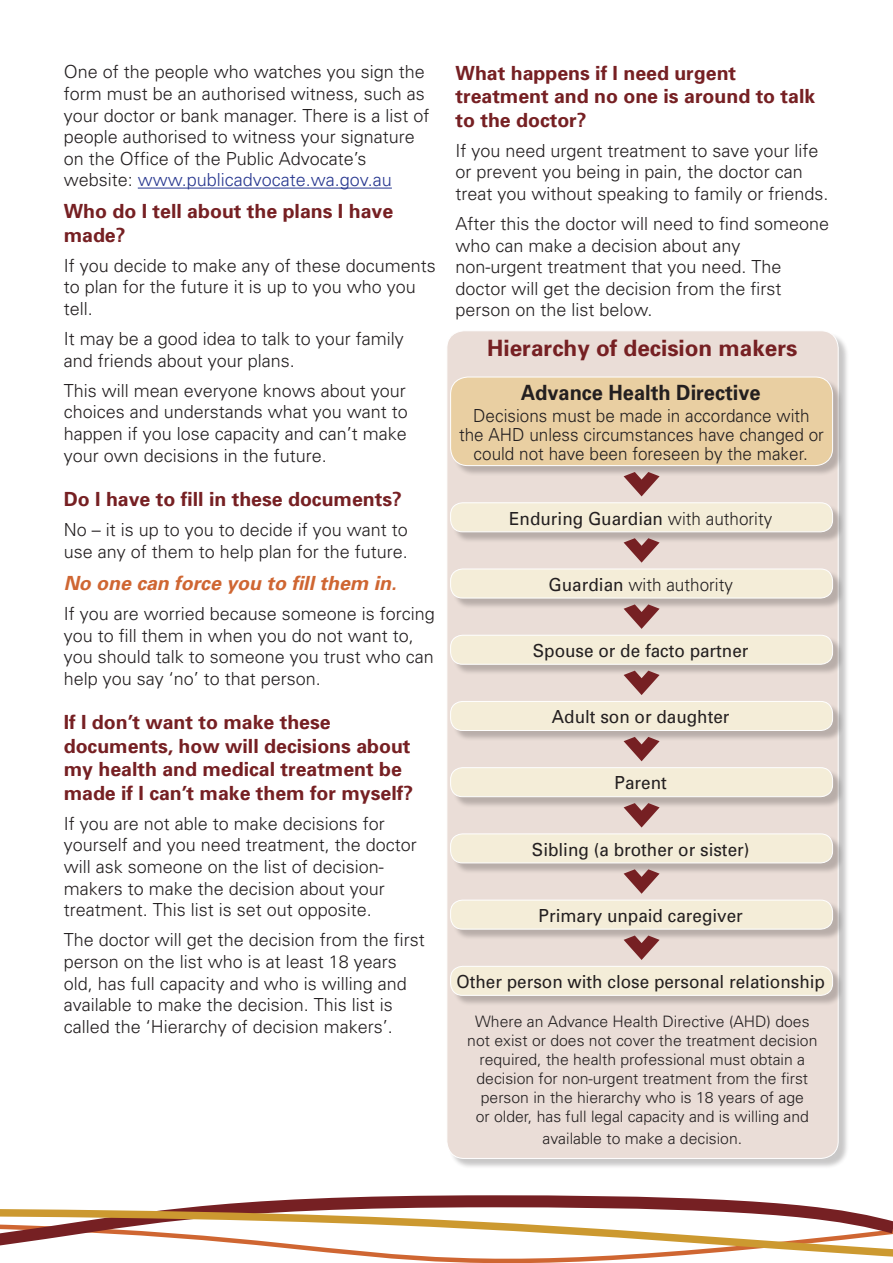
<style>
.page{position:relative;width:893px;height:1263px;background:#fff}
.page>*{position:absolute;margin:0;border:0;box-sizing:border-box;transform-origin:0 0}
.t1{font:700 22.5px "Univers";color:#762023}
.t2{font:700 21px "Univers";color:#231f20;scale:.95 1}
.t3{font:700 19.5px/23.4px "Univers";color:#762023}
.t4{font:italic 700 19.5px "Univers";color:#cf6632}
.t5{font:300 18px/21.6px "Univers";color:#231f20}
.t6{font:18px "Univers";color:#231f20;scale:.95 1}
.t7{font:300 18px/18.9px "Univers";color:#231f20;text-align:center;scale:.95 1}
.t8{font:300 15.75px/18.9px "Univers";color:#231f20;text-align:center}
.s1{color:#283890}
.s2{font-weight:300}
.s3{font-weight:400}
</style>
<div class="page">
<div style="left:448px;top:332px;width:401px;height:838px;background:#231f20;opacity:.25"></div>
<div style="left:447px;top:331px;width:391px;height:827px;background:#eaddd7;border-radius:17px"></div>
<hr style="left:138px;top:188px;width:254px;height:1px;background:#283890">
<div style="left:452px;top:378px;width:392px;height:99px;background:#231f20;opacity:.25"></div>
<div style="left:451px;top:377px;width:382px;height:89px;background:#e9cfa2;border-radius:17px"></div>
<div style="left:450px;top:377px;width:383px;height:89px;border:1px solid #fff;border-radius:17px"></div>
<svg style="left:624px;top:472px;width:36px;height:24px"></svg>
<div style="left:452px;top:504px;width:392px;height:39px;background:#231f20;opacity:.25"></div>
<div style="left:451px;top:503px;width:382px;height:29px;background:#f4edd8;border-radius:12px"></div>
<div style="left:450px;top:502px;width:383px;height:30px;border:1px solid #fff;border-radius:12px"></div>
<svg style="left:624px;top:538px;width:36px;height:25px"></svg>
<div style="left:452px;top:570px;width:392px;height:39px;background:#231f20;opacity:.25"></div>
<div style="left:451px;top:569px;width:382px;height:29px;background:#f4edd8;border-radius:12px"></div>
<div style="left:450px;top:569px;width:383px;height:29px;border:1px solid #fff;border-radius:12px"></div>
<svg style="left:624px;top:604px;width:36px;height:25px"></svg>
<div style="left:452px;top:636px;width:392px;height:39px;background:#231f20;opacity:.25"></div>
<div style="left:451px;top:635px;width:382px;height:29px;background:#f4edd8;border-radius:12px"></div>
<div style="left:450px;top:635px;width:383px;height:30px;border:1px solid #fff;border-radius:12px"></div>
<svg style="left:624px;top:671px;width:36px;height:24px"></svg>
<div style="left:452px;top:703px;width:392px;height:39px;background:#231f20;opacity:.25"></div>
<div style="left:451px;top:701px;width:382px;height:29px;background:#f4edd8;border-radius:12px"></div>
<div style="left:450px;top:701px;width:383px;height:30px;border:1px solid #fff;border-radius:12px"></div>
<svg style="left:624px;top:737px;width:36px;height:24px"></svg>
<div style="left:452px;top:769px;width:392px;height:39px;background:#231f20;opacity:.25"></div>
<div style="left:451px;top:768px;width:382px;height:29px;background:#f4edd8;border-radius:12px"></div>
<div style="left:450px;top:767px;width:383px;height:30px;border:1px solid #fff;border-radius:12px"></div>
<svg style="left:624px;top:803px;width:36px;height:24px"></svg>
<div style="left:452px;top:835px;width:392px;height:39px;background:#231f20;opacity:.25"></div>
<div style="left:451px;top:834px;width:382px;height:29px;background:#f4edd8;border-radius:12px"></div>
<div style="left:450px;top:833px;width:383px;height:30px;border:1px solid #fff;border-radius:12px"></div>
<svg style="left:624px;top:869px;width:36px;height:25px"></svg>
<div style="left:452px;top:901px;width:392px;height:39px;background:#231f20;opacity:.25"></div>
<div style="left:451px;top:900px;width:382px;height:29px;background:#f4edd8;border-radius:12px"></div>
<div style="left:450px;top:900px;width:383px;height:29px;border:1px solid #fff;border-radius:12px"></div>
<svg style="left:624px;top:935px;width:36px;height:25px"></svg>
<div style="left:452px;top:968px;width:392px;height:38px;background:#231f20;opacity:.25"></div>
<div style="left:451px;top:966px;width:382px;height:29px;background:#f4edd8;border-radius:12px"></div>
<div style="left:450px;top:966px;width:383px;height:30px;border:1px solid #fff;border-radius:12px"></div>
<svg style="left:226px;top:1195px;width:559px;height:68px"></svg>
<svg style="left:0;top:1204px;width:893px;height:57px"></svg>
<p class="t5" style="left:64px;top:61px;width:367px">One of the people who watches you sign the form must be an authorised witness, such as your doctor or bank manager. There is a list of people authorised to witness your signature on the Office of the Public Advocate’s website: <span class="s1">www.publicadvocate.wa.gov.au</span></p>
<p class="t3" style="left:64px;top:199px;width:331px">Who do I tell about the plans I have made?</p>
<p class="t5" style="left:64px;top:254px;width:374px">If you decide to make any of these documents to plan for the future it is up to you who you tell.</p>
<p class="t5" style="left:64px;top:327px;width:342px">It may be a good idea to talk to your family and friends about your plans.</p>
<p class="t5" style="left:64px;top:379px;width:346px;text-align:justify">This will mean everyone knows about your choices and understands what you want to happen if you lose capacity and can’t make your own decisions in the future.</p>
<p class="t3" style="left:64px;top:487px;width:340px">Do I have to fill in these documents?</p>
<p class="t5" style="left:64px;top:519px;width:346px">No – it is up to you to decide if you want to use any of them to help plan for the future.</p>
<p class="t4" style="left:64px;top:570px;width:334px">No one can force you to fill them in.</p>
<p class="t5" style="left:64px;top:602px;width:373px">If you are worried because someone is forcing you to fill them in when you do not want to, you should talk to someone you trust who can help you say ‘no’ to that person.</p>
<p class="t3" style="left:64px;top:710px;width:351px">If I don’t want to make these documents, how will decisions about my health and medical treatment be made if I can’t make them for myself?</p>
<p class="t5" style="left:64px;top:812px;width:355px">If you are not able to make decisions for yourself and you need treatment, the doctor will ask someone on the list of decision&shy;makers to make the decision about your treatment. This list is set out opposite.</p>
<p class="t5" style="left:64px;top:928px;width:363px">The doctor will get the decision from the first person on the list who is at least 18 years old, has full capacity and who is willing and available to make the decision. This list is called the ‘Hierarchy of decision makers’.</p>
<p class="t3" style="left:455px;top:60px;width:361px">What happens if I need urgent treatment and no one is around to talk to the doctor?</p>
<p class="t5" style="left:455px;top:139px;width:375px">If you need urgent treatment to save your life or prevent you being in pain, the doctor can treat you without speaking to family or friends.</p>
<p class="t5" style="left:455px;top:212px;width:375px">After this the doctor will need to find someone who can make a decision about any non-urgent treatment that you need. The doctor will get the decision from the first person on the list below.</p>
<p class="t1" style="left:487px;top:334px;width:312px">Hierarchy of decision makers</p>
<p class="t2" style="left:521px;top:379px;width:254px">Advance Health Directive</p>
<p class="t7" style="left:459px;top:405px;width:386px">Decisions must be made in accordance with the AHD unless circumstances have changed or could not have been foreseen by the maker.</p>
<p class="t6" style="left:509px;top:507px;width:279px">Enduring Guardian <span class="s2">with authority</span></p>
<p class="t7" style="left:549px;top:574px;width:196px"><span class="s3">Guardian</span> with authority</p>
<p class="t6" style="left:533px;top:639px;width:229px">Spouse or de facto partner</p>
<p class="t6" style="left:552px;top:706px;width:189px">Adult son or daughter</p>
<p class="t6" style="left:615px;top:772px;width:57px">Parent</p>
<p class="t6" style="left:532px;top:838px;width:231px">Sibling (a brother or sister)</p>
<p class="t6" style="left:539px;top:904px;width:217px">Primary unpaid caregiver</p>
<p class="t6" style="left:456px;top:970px;width:390px">Other person with close personal relationship</p>
<p class="t8" style="left:467px;top:1012px;width:352px">Where an Advance Health Directive (AHD) does not exist or does not cover the treatment decision required, the health professional must obtain a decision for non-urgent treatment from the first person in the hierarchy who is 18 years of age<br>or older, has full legal capacity and is willing and</p>
<p class="t8" style="left:543px;top:1128px;width:201px">available to make a decision.</p>
</div>
